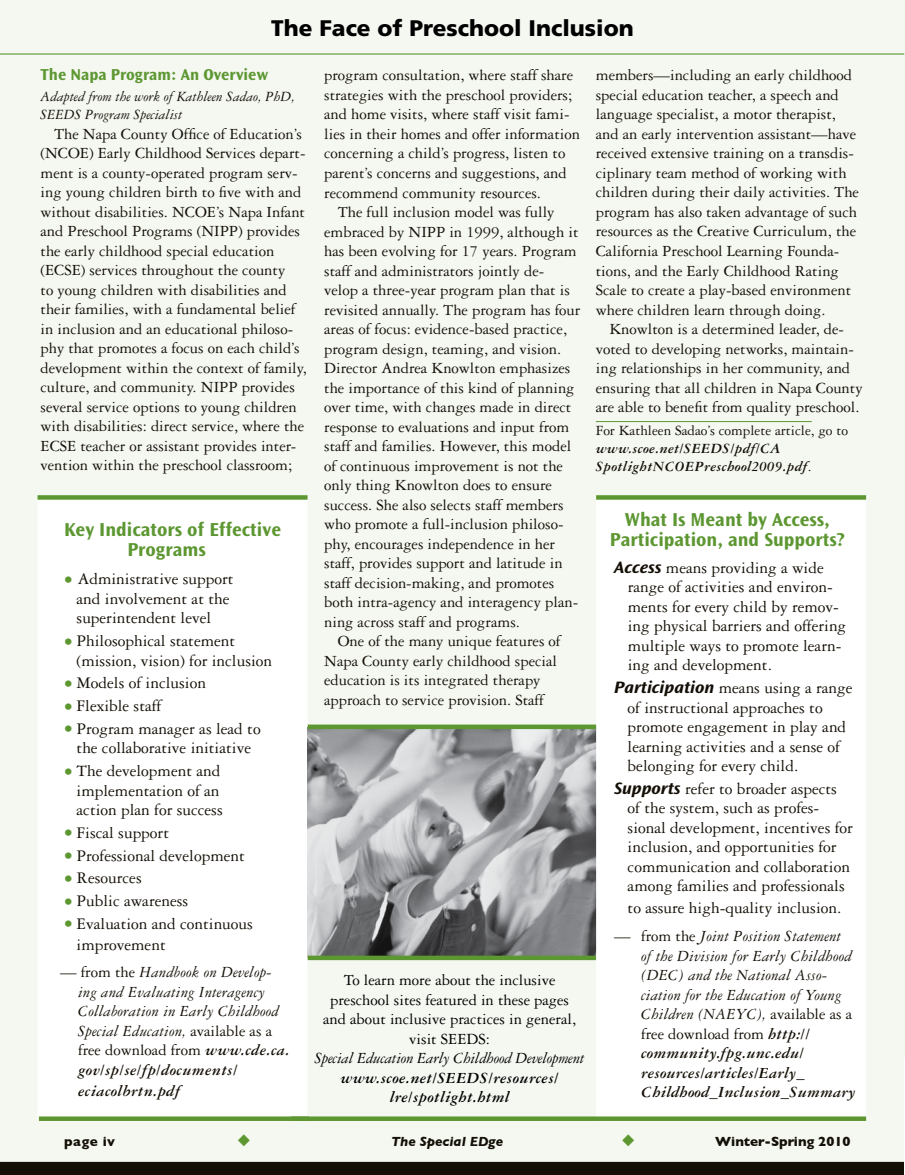
<style>
.page{position:relative;width:905px;height:1175px;background:#fff}
.page>*{position:absolute;margin:0;border:0;box-sizing:border-box;transform-origin:0 0}
.t1{font:900 22.5px "Frutiger";color:#000}
.t2{font:19.5px/19.5px "Ocean Sans MM 648 475";letter-spacing:.025em;color:#5d9732}
.t3{font:17.25px/19.5px "Garamond Three";color:#140f06}
.t4{font:16.5px/19.5px "Garamond Three";color:#140f06}
.t5{font:italic 16.5px/19.5px "Garamond Three";letter-spacing:.01em;color:#140f06}
.t6{font:16.5px/19.5px "Garamond Three";color:#000;text-align:center}
.t7{font:italic 700 16.5px/19.5px "Garamond Three";letter-spacing:.02em;color:#000;text-align:center}
.t8{font:italic 16.5px "Garamond Three";letter-spacing:-.01em;color:#000}
.t9{font:16.5px "Ocean Sans MM 648 475";letter-spacing:.025em;color:#5d9732}
.t10{font:italic 700 16.5px "Garamond Three";letter-spacing:.02em;color:#140f06}
.t11{font:italic 15px/18px "Garamond Three";color:#140f06}
.t12{font:italic 700 15px/18px "Garamond Three";letter-spacing:.02em;color:#140f06}
.t13{font:15px "Garamond Three";color:#140f06}
.t14{font:700 13.5px "Gill Sans";color:#140f06}
.t15{font:italic 700 13.5px "Gill Sans";color:#140f06}
.s1{font-size:21px;color:#5d9732}
.s2{font-style:normal}
.s3{font-weight:700}
.s4{font-weight:400;font-style:normal}
.s5{font-family:"Ocean Sans MM It 648 572"}
</style>
<div class="page">
<div style="left:0;top:0;width:904px;height:1161px;background:#f4f8f1"></div>
<svg style="left:0;top:1161px;width:904px;height:13px;background:#231e15"></svg>
<div style="left:38px;top:498px;width:269px;height:622px;background:#fff"></div>
<img style="left:308px;top:729px;width:288px;height:226px">
<div style="left:308px;top:955px;width:288px;height:5px;background:#5d9732"></div>
<div style="left:596px;top:500px;width:270px;height:620px;background:#fff"></div>
<div style="left:308px;top:724px;width:288px;height:5px;background:#5d9732"></div>
<hr style="left:0;top:53px;width:904px;height:2px;background:#5d9732">
<div style="left:596px;top:495px;width:270px;height:5px;background:#5d9732"></div>
<svg style="left:309px;top:1116px;width:557px;height:4px;background:#6fa249"></svg>
<div style="left:38px;top:495px;width:269px;height:5px;background:#5d9732"></div>
<svg style="left:39px;top:1116px;width:270px;height:4px"></svg>
<hr style="left:596px;top:421px;width:215px;height:1px;background:#5d9732">
<h1 class="t1" style="left:271px;top:15px;width:364px">The Face of Preschool Inclusion</h1>
<p class="t9" style="left:40px;top:65px;width:229px">The Napa Program: An Overview</p>
<p class="t11" style="left:40px;top:88px;width:256px">Adapted from the work of Kathleen Sadao, PhD,<br>SEEDS Program Specialist</p>
<p class="t4" style="left:41px;top:124px;width:268px;text-indent:13px">The Napa County Office of Education’s (NCOE) Early Childhood Services depart&shy;ment is a county-operated program serv&shy;ing young children birth to five with and without disabilities. NCOE’s Napa Infant and Preschool Programs (NIPP) provides the early childhood special education (ECSE) services throughout the county<br>to young children with disabilities and their families, with a fundamental belief in inclusion and an educational philoso&shy;phy that promotes a focus on each child’s development within the context of family, culture, and community. NIPP provides several service options to young children with disabilities: direct service, where the ECSE teacher or assistant provides inter&shy;vention within the preschool classroom;</p>
<p class="t2" style="left:127px;top:520px;width:154px;text-indent:-63px">Key Indicators of Effective<br>Programs</p>
<p class="t3" style="left:63px;top:569px;width:172px;text-align:center"><span class="s1">•</span> Administrative support and involvement at the superintendent level</p>
<p class="t3" style="left:77px;top:631px;width:197px;text-indent:-14px"><span class="s1">•</span> Philosophical statement (mission, vision) for inclusion</p>
<p class="t3" style="left:63px;top:673px;width:144px"><span class="s1">•</span> Models of inclusion</p>
<p class="t3" style="left:63px;top:696px;width:100px"><span class="s1">•</span> Flexible staff</p>
<p class="t3" style="left:63px;top:718px;width:199px;text-align:center"><span class="s1">•</span> Program manager as lead to the collaborative initiative</p>
<p class="t3" style="left:77px;top:761px;width:148px;text-indent:-14px"><span class="s1">•</span> The development and implementation of an action plan for success</p>
<p class="t3" style="left:63px;top:822px;width:107px"><span class="s1">•</span> Fiscal support</p>
<p class="t3" style="left:63px;top:845px;width:183px"><span class="s1">•</span> Professional development</p>
<p class="t3" style="left:63px;top:868px;width:80px"><span class="s1">•</span> Resources</p>
<p class="t3" style="left:63px;top:891px;width:127px"><span class="s1">•</span> Public awareness</p>
<p class="t3" style="left:77px;top:913px;width:178px;line-height:21px;text-indent:-14px"><span class="s1">•</span> Evaluation and continuous improvement</p>
<p class="t5" style="left:78px;top:962px;width:213px;text-indent:-18px"><span class="s2">— from the</span> Handbook on Develop&shy;ing and Evaluating Interagency<br>Collaboration in Early Childhood<br>Special Education, <span class="s2">available as a free download from</span> <span class="s3">www.cde.ca. gov/sp/se/fp/documents/</span></p>
<p class="t10" style="left:78px;top:1081px;width:104px">eciacolbrtn.pdf</p>
<p class="t4" style="left:324px;top:66px;width:250px">program consultation, where staff share</p>
<p class="t4" style="left:324px;top:85px;width:249px">strategies with the preschool providers;</p>
<p class="t4" style="left:324px;top:105px;width:247px">and home visits, where staff visit fami-</p>
<p class="t4" style="left:324px;top:124px;width:257px">lies in their homes and offer information</p>
<p class="t4" style="left:324px;top:144px;width:243px">concerning a child’s progress, listen to</p>
<p class="t4" style="left:324px;top:163px;width:244px">parent’s concerns and suggestions, and</p>
<p class="t4" style="left:324px;top:183px;width:218px">recommend community resources.</p>
<p class="t4" style="left:338px;top:202px;width:218px">The full inclusion model was fully</p>
<p class="t4" style="left:324px;top:222px;width:256px">embraced by NIPP in 1999, although it</p>
<p class="t4" style="left:324px;top:241px;width:254px">has been evolving for 17 years. Program</p>
<p class="t4" style="left:324px;top:261px;width:221px">staff and administrators jointly de-</p>
<p class="t4" style="left:324px;top:280px;width:247px">velop a three-year program plan that is</p>
<p class="t4" style="left:324px;top:300px;width:258px">revisited annually. The program has four</p>
<p class="t4" style="left:324px;top:319px;width:244px">areas of focus: evidence-based practice,</p>
<p class="t4" style="left:324px;top:339px;width:238px">program design, teaming, and vision.</p>
<p class="t4" style="left:324px;top:358px;width:248px">Director Andrea Knowlton emphasizes</p>
<p class="t4" style="left:324px;top:378px;width:252px">the importance of this kind of planning</p>
<p class="t4" style="left:324px;top:397px;width:249px">over time, with changes made in direct</p>
<p class="t4" style="left:324px;top:417px;width:247px">response to evaluations and input from</p>
<p class="t4" style="left:324px;top:436px;width:249px">staff and families. However, this model</p>
<p class="t4" style="left:324px;top:456px;width:240px">of continuous improvement is not the</p>
<p class="t4" style="left:324px;top:475px;width:229px">only thing Knowlton does to ensure</p>
<p class="t4" style="left:324px;top:495px;width:241px">success. She also selects staff members</p>
<p class="t4" style="left:324px;top:514px;width:241px">who promote a full-inclusion philoso-</p>
<p class="t4" style="left:324px;top:534px;width:232px">phy, encourages independence in her</p>
<p class="t4" style="left:324px;top:553px;width:240px">staff, provides support and latitude in</p>
<p class="t4" style="left:324px;top:573px;width:232px">staff decision-making, and promotes</p>
<p class="t4" style="left:324px;top:592px;width:255px">both intra-agency and interagency plan-</p>
<p class="t4" style="left:324px;top:612px;width:197px">ning across staff and programs.</p>
<p class="t4" style="left:338px;top:631px;width:224px">One of the many unique features of</p>
<p class="t4" style="left:324px;top:651px;width:234px">Napa County early childhood special</p>
<p class="t4" style="left:324px;top:670px;width:218px">education is its integrated therapy</p>
<p class="t4" style="left:324px;top:690px;width:221px">approach to service provision. Staff</p>
<p class="t6" style="left:323px;top:970px;width:254px">To learn more about the inclusive preschool sites featured in these pages and about inclusive practices in general, visit SEEDS:</p>
<p class="t8" style="left:315px;top:1049px;width:271px">Special Education Early Childhood Development</p>
<p class="t7" style="left:340px;top:1067px;width:220px">www.scoe.net/SEEDS/resources/ lre/spotlight.html</p>
<p class="t4" style="left:596px;top:65px;width:265px">members—including an early childhood special education teacher, a speech and language specialist, a motor therapist, and an early intervention assistant—have received extensive training on a transdis&shy;ciplinary team method of working with children during their daily activities. The program has also taken advantage of such resources as the Creative Curriculum, the California Preschool Learning Founda&shy;tions, and the Early Childhood Rating Scale to create a play-based environment where children learn through doing.</p>
<p class="t4" style="left:596px;top:319px;width:268px;text-indent:13px">Knowlton is a determined leader, de&shy;voted to developing networks, maintain&shy;ing relationships in her community, and ensuring that all children in Napa County are able to benefit from quality preschool.</p>
<p class="t13" style="left:596px;top:423px;width:254px">For Kathleen Sadao’s complete article, go to</p>
<p class="t12" style="left:596px;top:440px;width:217px">www.scoe.net/SEEDS/pdf/CA<br>SpotlightNCOEPreschool2009.pdf<span class="s4">.</span></p>
<p class="t2" style="left:610px;top:510px;width:236px;text-align:center">What Is Meant by Access,<br>Participation, and Supports?</p>
<p class="t3" style="left:627px;top:558px;width:220px;text-indent:-14px"><span class="s5">Access</span> means providing a wide range of activities and environ&shy;ments for every child by remov&shy;ing physical barriers and offering multiple ways to promote learn&shy;ing and development.</p>
<p class="t3" style="left:627px;top:678px;width:226px;text-indent:-13px"><span class="s5">Participation</span> means using a range of instructional approaches to promote engagement in play and learning activities and a sense of belonging for every child.</p>
<p class="t3" style="left:627px;top:778px;width:227px;text-indent:-13px"><span class="s5">Supports</span> refer to broader aspects of the system, such as profes&shy;sional development, incentives for inclusion, and opportunities for communication and collaboration among families and professionals</p>
<p class="t3" style="left:627px;top:898px;width:215px">to assure high-quality inclusion.</p>
<p class="t5" style="left:641px;top:926px;width:216px;text-indent:-27px"><span class="s2">— from the</span> Joint Position Statement of the Division for Early Childhood (DEC) and the National Asso&shy;ciation for the Education of Young<br>Children (NAEYC), <span class="s2">available as a free download from</span> <span class="s3">http:// community.fpg.unc.edu/ resources/articles/Early_<br>Childhood_Inclusion_Summary</span></p>
<p class="t14" style="left:64px;top:1133px;width:52px">page iv</p>
<p class="t15" style="left:391px;top:1133px;width:113px">The Special EDge</p>
<p class="t14" style="left:715px;top:1133px;width:137px">Winter-Spring 2010</p>
</div>
